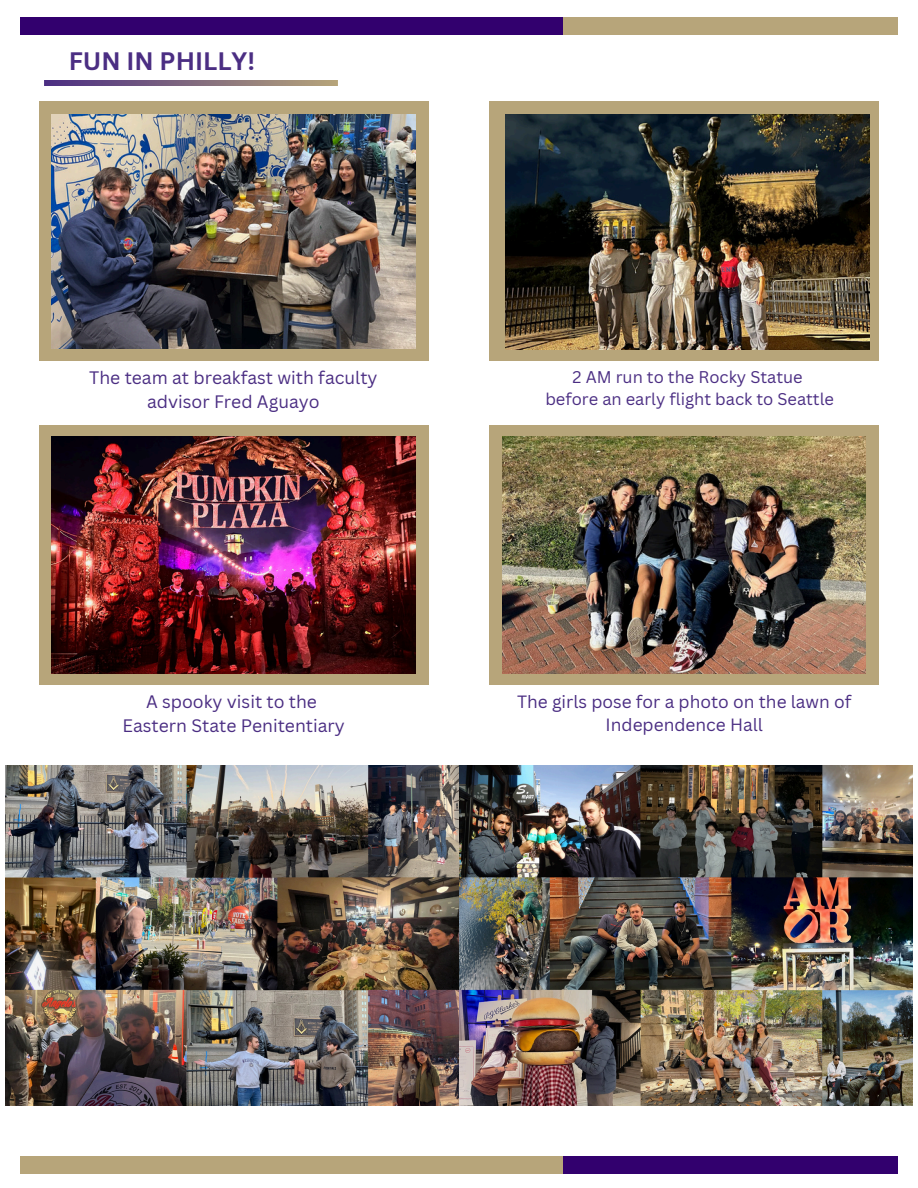
<style>
.page{position:relative;width:918px;height:1188px;background:#fff}
.page>*{position:absolute;margin:0;border:0;box-sizing:border-box;transform-origin:0 0}
.t1{font:700 24.6px "Canva Sans";color:#4b2e83}
.t2{font:17.55px/24px "Canva Sans";color:#4b2e83;text-align:center}
.t3{font:17.25px/23.5px "Canva Sans";color:#4b2e83;text-align:center}
.t4{font:16.5px "Canva Sans";color:#4b2e83}
</style>
<div class="page">
<img style="left:44px;top:81px;width:294px;height:4px">
<div style="left:21px;top:18px;width:542px;height:17px;background:#32006e"></div>
<div style="left:563px;top:18px;width:334px;height:17px;background:#b7a57a"></div>
<div style="left:21px;top:1156px;width:542px;height:17px;background:#b7a57a"></div>
<div style="left:563px;top:1156px;width:334px;height:17px;background:#32006e"></div>
<img style="left:5px;top:766px;width:907px;height:339px">
<div style="left:39px;top:425px;width:389px;height:260px;background:#b7a57a"></div>
<div style="left:490px;top:101px;width:389px;height:260px;background:#b7a57a"></div>
<img style="left:506px;top:114px;width:363px;height:236px">
<div style="left:39px;top:101px;width:389px;height:260px;background:#b7a57a"></div>
<img style="left:51px;top:114px;width:365px;height:234px">
<div style="left:490px;top:425px;width:389px;height:260px;background:#b7a57a"></div>
<img style="left:503px;top:437px;width:363px;height:236px">
<img style="left:52px;top:437px;width:363px;height:236px">
<p class="t1" style="left:69px;top:44px;width:188px">FUN IN PHILLY!</p>
<p class="t2" style="left:89px;top:365px;width:290px">The team at breakfast with faculty advisor Fred Aguayo</p>
<p class="t4" style="left:573px;top:365px;width:232px">2 AM run to the Rocky Statue</p>
<p class="t4" style="left:545px;top:388px;width:290px">before an early flight back to Seattle</p>
<p class="t2" style="left:146px;top:689px;width:173px">A spooky visit to the</p>
<p class="t2" style="left:123px;top:713px;width:224px">Eastern State Penitentiary</p>
<p class="t3" style="left:517px;top:689px;width:336px">The girls pose for a photo on the lawn of<br>Independence Hall</p>
</div>
